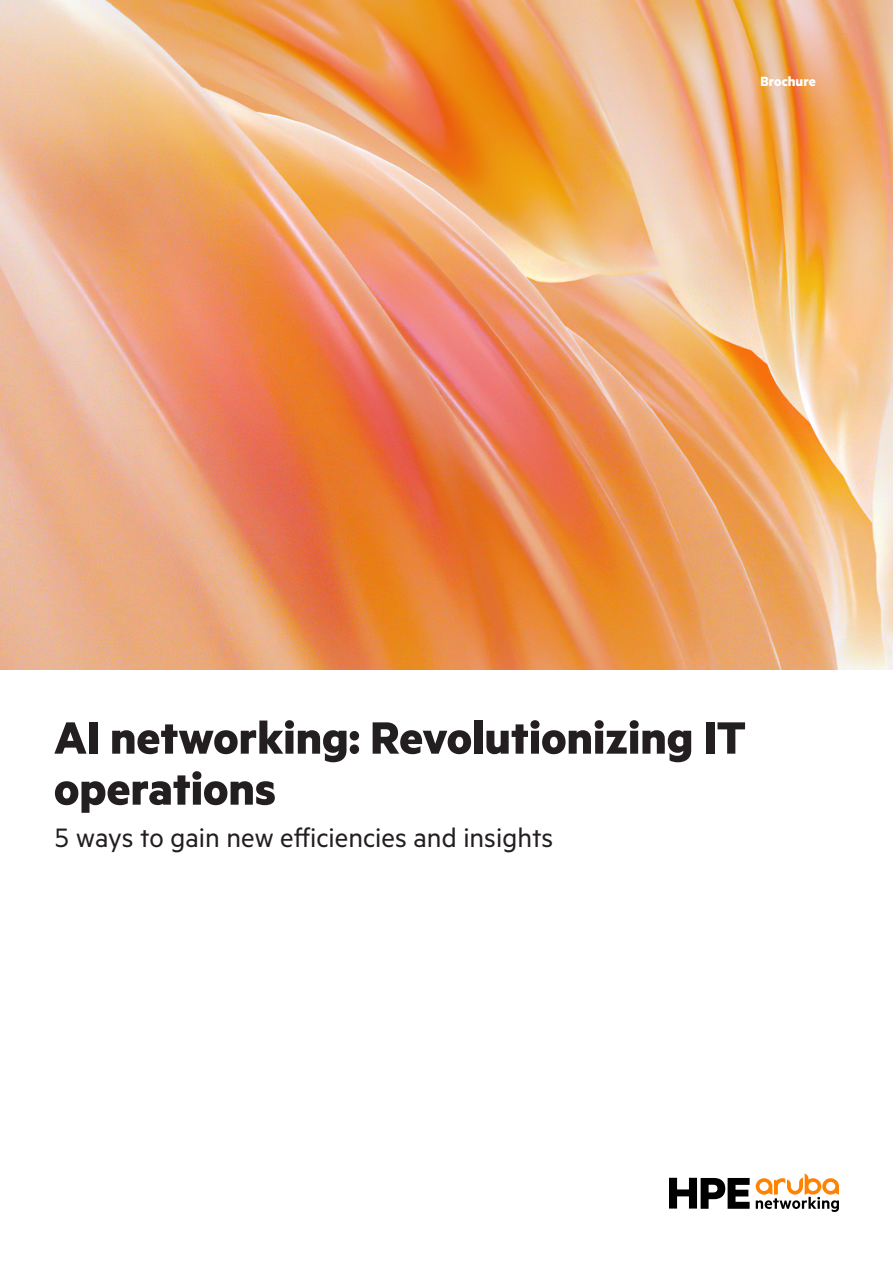
<style>
.page{position:relative;width:893px;height:1263px;background:#fff}
.page>*{position:absolute;margin:0;border:0;box-sizing:border-box;transform-origin:0 0}
.Headline_MetricHPE_Bold_34_34{font:700 51px/51px "Metric HPE";color:#231f20}
.Cover_Subhead_MetricHPE_black_20_22{font:30px "Metric HPE";color:#231f20}
.Descriptor_MetricHPE_Bold_10_11_5{font:700 15px "Metric HPE";color:#fff}
</style>
<div class="page">
<img style="left:0;top:0;width:893px;height:670px">
<svg style="left:669px;top:1178px;width:81px;height:31px"></svg>
<svg style="left:756px;top:1173px;width:83px;height:39px"></svg>
<p class="Descriptor_MetricHPE_Bold_10_11_5" style="left:760px;top:73px;width:57px">Brochure</p>
<p class="Headline_MetricHPE_Bold_34_34" style="left:54px;top:711px;width:694px">AI networking: Revolutionizing IT operations</p>
<p class="Cover_Subhead_MetricHPE_black_20_22" style="left:54px;top:820px;width:501px">5 ways to gain new efficiencies and insights</p>
</div>
